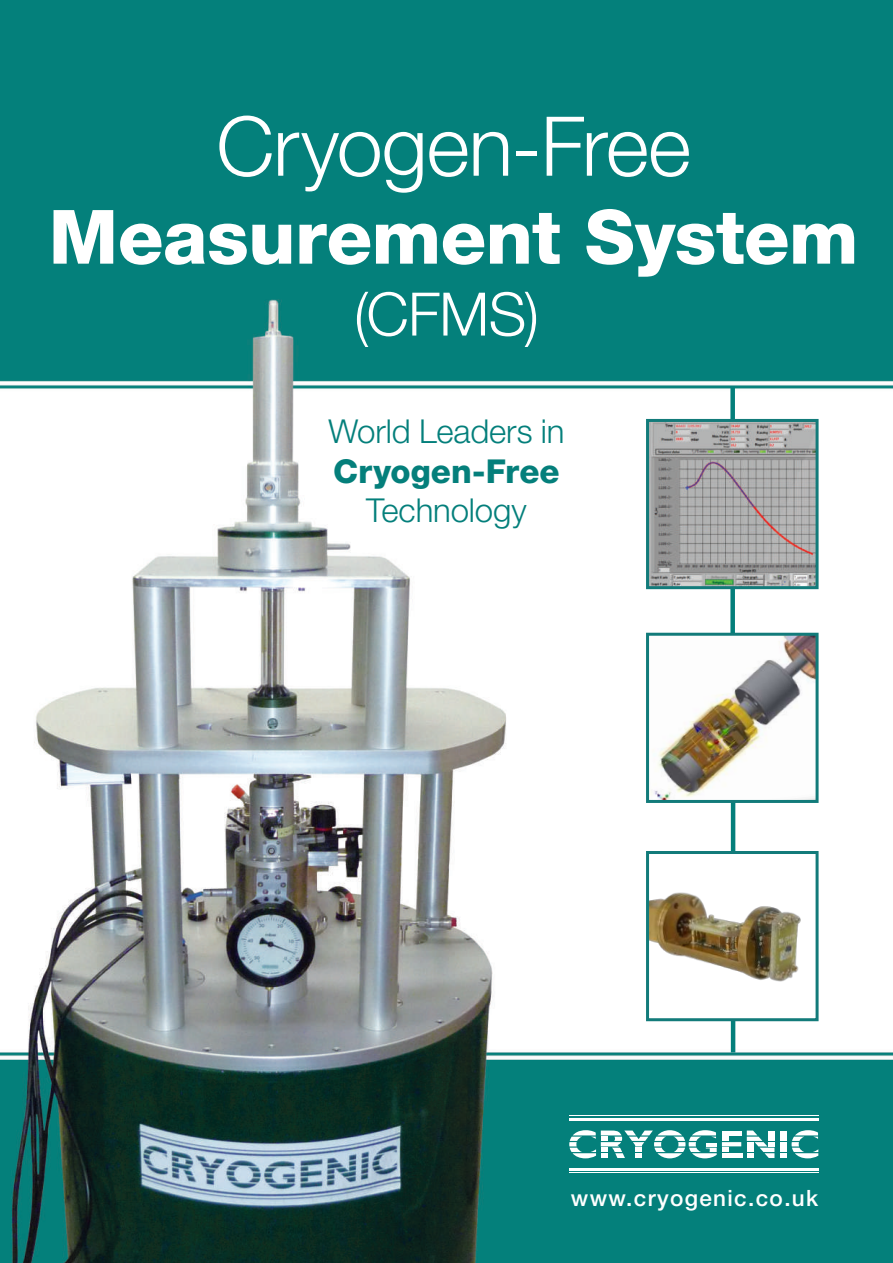
<style>
.page{position:relative;width:893px;height:1263px;background:#fff}
.page>*{position:absolute;margin:0;border:0;box-sizing:border-box;transform-origin:0 0}
.t1{font:300 82.5px "Helvetica Neue LT Std";letter-spacing:-.01em;color:#fff}
.t2{font:800 75px "Helvetica Neue LT Std";letter-spacing:-.01em;color:#fff}
.t3{font:300 60px "Helvetica Neue LT Std";color:#fff}
.t4{font:300 33px "Helvetica Neue LT Std";letter-spacing:-.005em;color:#047f7b}
.t5{font:800 33px "Helvetica Neue LT Std";color:#047f7b}
.t6{font:500 22.5px "Helvetica Neue LT Std";letter-spacing:.06em;color:#fff}
</style>
<div class="page">
<img style="left:0;top:0;width:893px;height:1263px">
<div style="left:730px;top:387px;width:5px;height:248px;background:#047f7b"></div>
<hr style="left:731px;top:801px;width:4px;height:251px;background:#047f7b">
<div style="left:722px;top:1153px;width:20px;height:5px;background:#fff"></div>
<svg style="left:569px;top:1130px;width:172px;height:28px"></svg>
<svg style="left:747px;top:1130px;width:27px;height:28px"></svg>
<div style="left:722px;top:1130px;width:20px;height:5px;background:#fff"></div>
<svg style="left:780px;top:1130px;width:38px;height:28px"></svg>
<hr style="left:569px;top:1118px;width:249px;height:2px;background:#fff">
<hr style="left:569px;top:1115px;width:249px;height:1px;background:#fff">
<hr style="left:569px;top:1168px;width:249px;height:2px;background:#fff">
<hr style="left:569px;top:1172px;width:249px;height:1px;background:#fff">
<img style="left:650px;top:637px;width:165px;height:162px">
<div style="left:646px;top:633px;width:173px;height:170px;border:3px solid #127b7a"></div>
<img style="left:650px;top:423px;width:165px;height:162px">
<div style="left:646px;top:419px;width:173px;height:170px;border:3px solid #127b7a"></div>
<div style="left:647px;top:852px;width:170px;height:168px;background:#fff"></div>
<img style="left:650px;top:892px;width:151px;height:90px">
<div style="left:646px;top:851px;width:173px;height:170px;border:3px solid #127b7a"></div>
<h1 class="t1" style="left:216px;top:96px;width:476px">Cryogen-Free</h1>
<h2 class="t2" style="left:49px;top:192px;width:811px">Measurement System</h2>
<h3 class="t3" style="left:354px;top:277px;width:187px">(CFMS)</h3>
<p class="t4" style="left:328px;top:411px;width:238px">World Leaders in</p>
<p class="t5" style="left:333px;top:451px;width:228px">Cryogen-Free</p>
<p class="t4" style="left:366px;top:490px;width:162px">Technology</p>
<p class="t6" style="left:571px;top:1184px;width:249px">www.cryogenic.co.uk</p>
</div>
